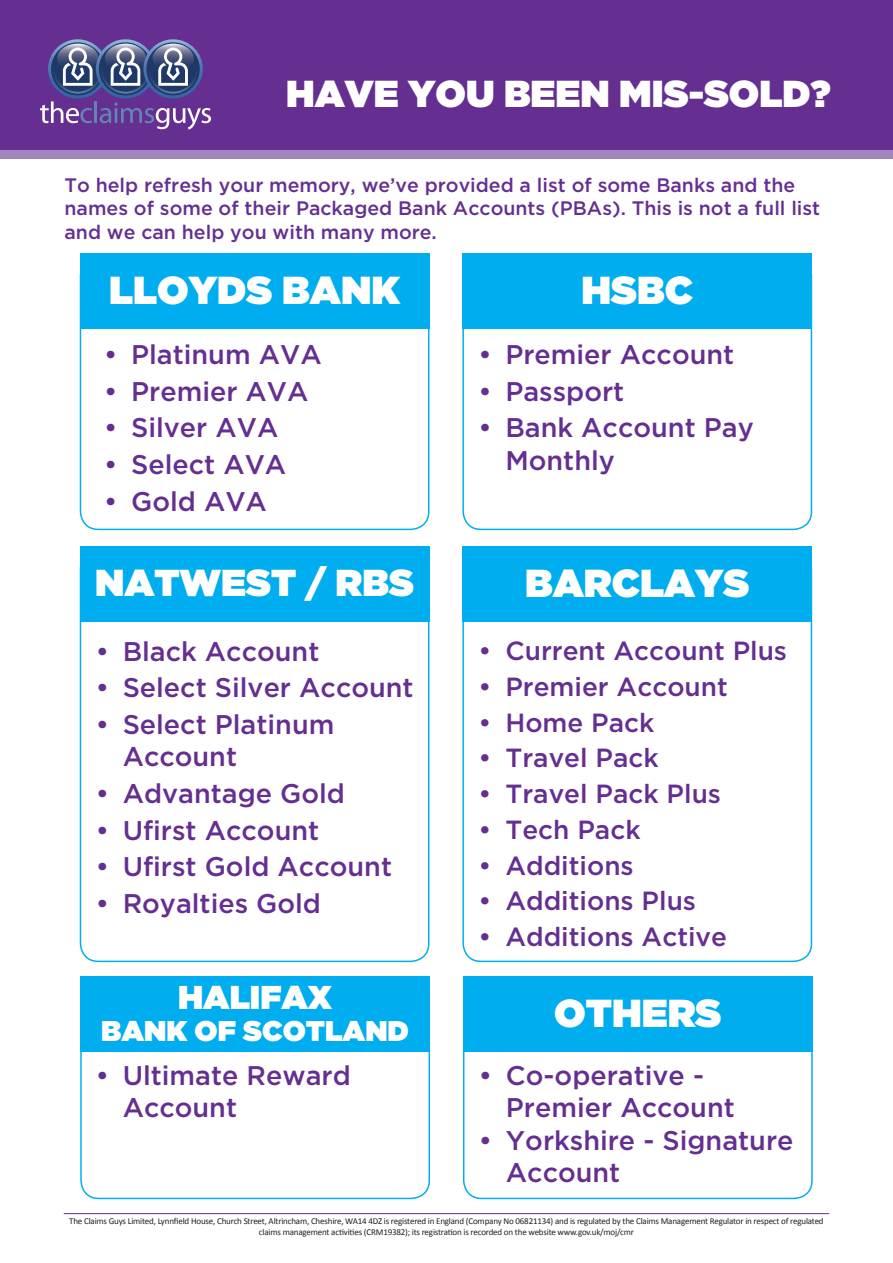
<style>
.page{position:relative;width:893px;height:1263px;background:#fff}
.page>*{position:absolute;margin:0;border:0;box-sizing:border-box;transform-origin:0 0}
.t1{font:900 39px "Gotham";color:#fff}
.t2{font:900 37.5px "Gotham";color:#fff}
.t3{font:900 33px "Gotham";color:#fff}
.t4{font:900 28.5px "Gotham";color:#fff}
.t5{font:500 27px/32.4px "Gotham";color:#652f91}
.t6{font:500 26.25px "Gotham";color:#652f91}
.t7{font:500 19.5px/23.4px "Gotham";color:#652f91}
.t8{font:9px/10.8px "Calibri";letter-spacing:-.02em;color:#231f20;text-align:center}
</style>
<div class="page">
<hr style="left:64px;top:1213px;width:765px;height:1px;background:#652f91">
<div style="left:0;top:0;width:893px;height:158px;background:#a185bd"></div>
<div style="left:0;top:0;width:893px;height:149px;background:#652f91"></div>
<svg style="left:40px;top:39px;width:171px;height:91px"></svg>
<div style="left:80px;top:257px;width:349px;height:273px;border:2px solid #00aeef;border-radius:18px"></div>
<div style="left:80px;top:253px;width:349px;height:76px;background:#00aeef"></div>
<div style="left:462px;top:257px;width:350px;height:273px;border:2px solid #00aeef;border-radius:18px"></div>
<div style="left:462px;top:253px;width:350px;height:76px;background:#00aeef"></div>
<div style="left:80px;top:551px;width:349px;height:411px;border:2px solid #00aeef;border-radius:18px"></div>
<div style="left:80px;top:546px;width:349px;height:76px;background:#00aeef"></div>
<div style="left:462px;top:551px;width:350px;height:411px;border:2px solid #00aeef;border-radius:18px"></div>
<div style="left:462px;top:546px;width:350px;height:76px;background:#00aeef"></div>
<div style="left:80px;top:980px;width:350px;height:219px;border:2px solid #00aeef;border-radius:18px"></div>
<div style="left:80px;top:976px;width:350px;height:76px;background:#00aeef"></div>
<div style="left:463px;top:980px;width:350px;height:219px;border:2px solid #00aeef;border-radius:18px"></div>
<div style="left:463px;top:976px;width:350px;height:76px;background:#00aeef"></div>
<h2 class="t2" style="left:286px;top:72px;width:546px">HAVE YOU BEEN MIS-SOLD?</h2>
<p class="t7" style="left:64px;top:173px;width:757px">To help refresh your memory, we’ve provided a list of some Banks and the names of some of their Packaged Bank Accounts (PBAs). This is not a full list and we can help you with many more.</p>
<h1 class="t1" style="left:109px;top:267px;width:292px">LLOYDS BANK</h1>
<h1 class="t1" style="left:582px;top:267px;width:113px">HSBC</h1>
<p class="t5" style="left:104px;top:338px;width:219px">• Platinum AVA</p>
<p class="t5" style="left:104px;top:374px;width:206px">• Premier AVA</p>
<p class="t5" style="left:104px;top:411px;width:176px">• Silver AVA</p>
<p class="t5" style="left:104px;top:448px;width:184px">• Select AVA</p>
<p class="t5" style="left:104px;top:484px;width:164px">• Gold AVA</p>
<h2 class="t2" style="left:95px;top:561px;width:320px">NATWEST / RBS</h2>
<p class="t5" style="left:96px;top:634px;width:225px">• Black Account</p>
<p class="t5" style="left:96px;top:671px;width:320px">• Select Silver Account</p>
<p class="t5" style="left:123px;top:708px;width:213px;text-indent:-27px">• Select Platinum<br>Account</p>
<p class="t5" style="left:96px;top:777px;width:251px">• Advantage Gold</p>
<p class="t5" style="left:96px;top:813px;width:225px">• Ufirst Account</p>
<p class="t5" style="left:96px;top:850px;width:298px">• Ufirst Gold Account</p>
<p class="t5" style="left:96px;top:887px;width:227px">• Royalties Gold</p>
<p class="t3" style="left:178px;top:978px;width:156px">HALIFAX</p>
<p class="t4" style="left:101px;top:1015px;width:309px">BANK OF SCOTLAND</p>
<p class="t5" style="left:123px;top:1058px;width:230px;text-indent:-27px">• Ultimate Reward<br>Account</p>
<p class="t5" style="left:478px;top:338px;width:257px">• Premier Account</p>
<p class="t5" style="left:478px;top:374px;width:147px">• Passport</p>
<p class="t5" style="left:505px;top:411px;width:250px;text-indent:-27px">• Bank Account Pay<br>Monthly</p>
<h1 class="t1" style="left:525px;top:561px;width:226px">BARCLAYS</h1>
<p class="t6" style="left:478px;top:636px;width:310px">• Current Account Plus</p>
<p class="t6" style="left:478px;top:672px;width:251px">• Premier Account</p>
<p class="t6" style="left:478px;top:707px;width:178px">• Home Pack</p>
<p class="t6" style="left:478px;top:743px;width:182px">• Travel Pack</p>
<p class="t6" style="left:478px;top:779px;width:244px">• Travel Pack Plus</p>
<p class="t6" style="left:478px;top:815px;width:164px">• Tech Pack</p>
<p class="t6" style="left:478px;top:850px;width:157px">• Additions</p>
<p class="t6" style="left:478px;top:886px;width:219px">• Additions Plus</p>
<p class="t6" style="left:478px;top:922px;width:250px">• Additions Active</p>
<h1 class="t1" style="left:554px;top:990px;width:169px">OTHERS</h1>
<p class="t5" style="left:506px;top:1058px;width:230px;text-indent:-27px">• Co-operative -<br>Premier Account</p>
<p class="t5" style="left:506px;top:1123px;width:289px;text-indent:-27px">• Yorkshire - Signature<br>Account</p>
<p class="t8" style="left:69px;top:1216px;width:756px">The Claims Guys Limited, Lynnfield House, Church Street, Altrincham, Cheshire, WA14 4DZ is registered in England (Company No 06821134) and is regulated by the Claims Management Regulator in respect of regulated claims management activities (CRM19382); its registration is recorded on the website www.gov.uk/moj/cmr</p>
</div>
